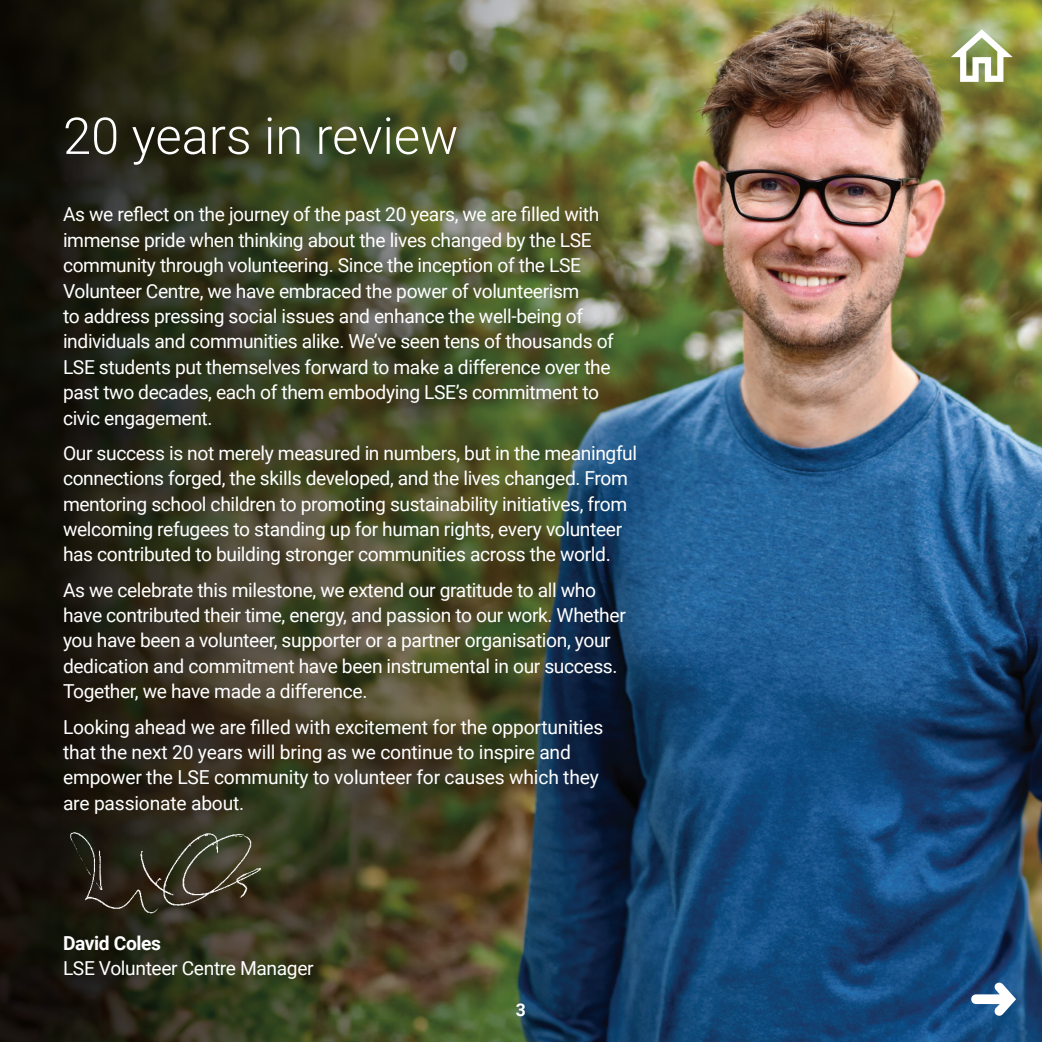
<style>
.page{position:relative;width:1042px;height:1042px;background:#fff}
.page>*{position:absolute;margin:0;border:0;box-sizing:border-box;transform-origin:0 0}
.SectionHeaders{font:300 50.75px "Roboto";color:#fff}
.t1{font:19.25px/25.4px "Roboto";letter-spacing:-.02em;color:#fff}
.t2{font:700 17.5px "Roboto";color:#fff}
.s1{font-weight:700}
</style>
<div class="page">
<img style="left:704px;top:0;width:338px;height:1042px">
<img style="left:0;top:0;width:704px;height:1042px">
<img style="left:63px;top:826px;width:199px;height:88px">
<svg style="left:951px;top:29px;width:61px;height:53px"></svg>
<svg style="left:971px;top:982px;width:45px;height:34px;background:#185189"></svg>
<p class="SectionHeaders" style="left:63px;top:100px;width:397px">20 years in review</p>
<p class="t1" style="left:63px;top:201px;width:552px">As we reflect on the journey of the past 20 years, we are filled with immense pride when thinking about the lives changed by the LSE community through volunteering. Since the inception of the LSE Volunteer Centre, we have embraced the power of volunteerism<br>to address pressing social issues and enhance the well-being of individuals and communities alike. We’ve seen tens of thousands of LSE students put themselves forward to make a difference over the past two decades, each of them embodying LSE’s commitment to civic engagement.</p>
<p class="t1" style="left:63px;top:439px;width:576px">Our success is not merely measured in numbers, but in the meaningful connections forged, the skills developed, and the lives changed. From mentoring school children to promoting sustainability initiatives, from welcoming refugees to standing up for human rights, every volunteer has contributed to building stronger communities across the world.</p>
<p class="t1" style="left:63px;top:576px;width:564px">As we celebrate this milestone, we extend our gratitude to all who have contributed their time, energy, and passion to our work. Whether you have been a volunteer, supporter or a partner organisation, your dedication and commitment have been instrumental in our success.<br>Together, we have made a difference.</p>
<p class="t1" style="left:63px;top:713px;width:542px">Looking ahead we are filled with excitement for the opportunities that the next 20 years will bring as we continue to inspire and empower the LSE community to volunteer for causes which they are passionate about.</p>
<p class="t1" style="left:63px;top:929px;width:252px"><span class="s1">David Coles<br></span>LSE Volunteer Centre Manager</p>
<p class="t2" style="left:516px;top:997px;width:12px">3</p>
</div>
